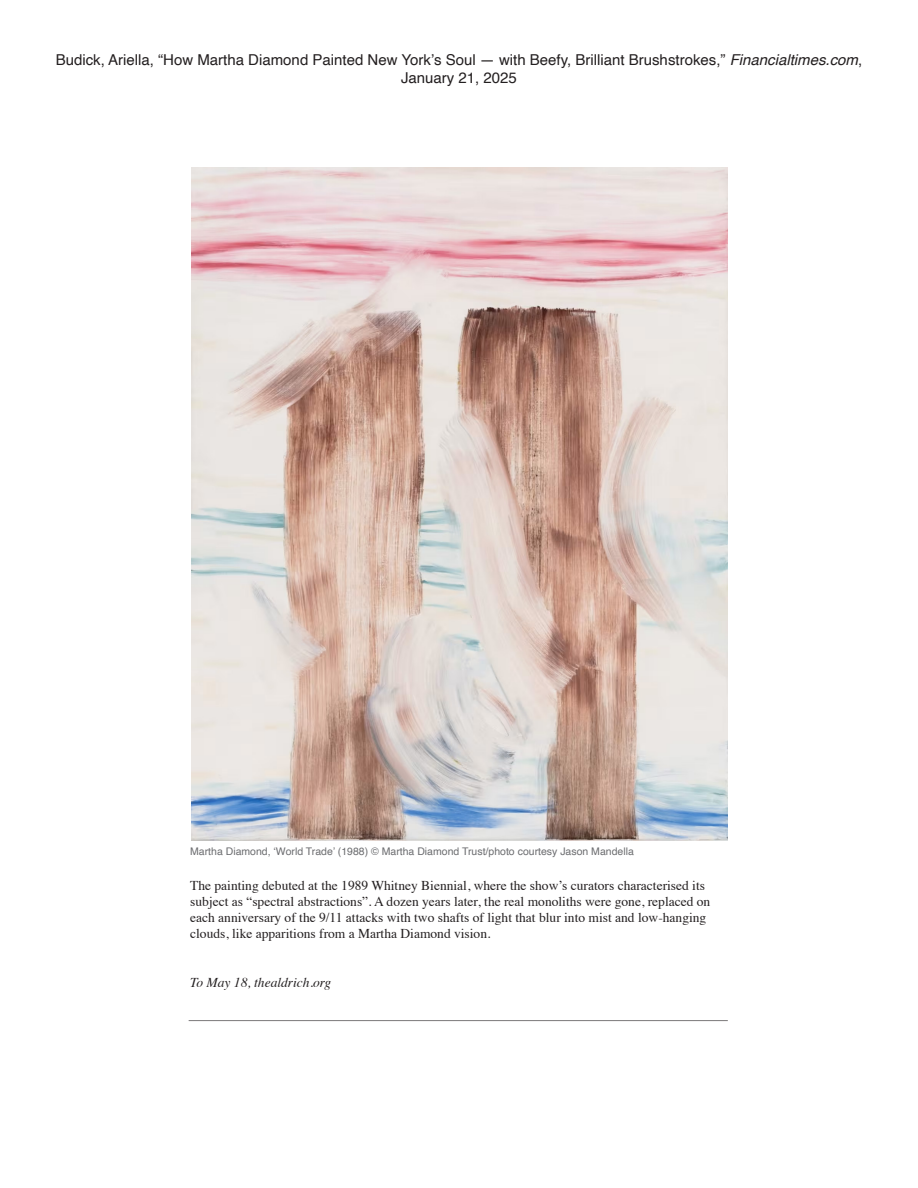
<style>
.page{position:relative;width:918px;height:1188px;background:#fff}
.page>*{position:absolute;margin:0;border:0;box-sizing:border-box;transform-origin:0 0}
.t1{font:15px/18px "Helvetica";color:#231f20;text-align:center}
.t2{font:13.5px/16.2px "Times";color:#231f20}
.t3{font:italic 13.5px "Times";color:#231f20}
.t4{font:10.5px "Helvetica";color:#6c6d70}
.s1{font-style:italic}
</style>
<div class="page">
<img style="left:192px;top:167px;width:536px;height:673px">
<hr style="left:189px;top:1020px;width:539px;height:1px;background:#231f20">
<p class="t1" style="left:56px;top:51px;width:808px">Budick, Ariella, “How Martha Diamond Painted New York’s Soul — with Beefy, Brilliant Brushstrokes,” <span class="s1">Financialtimes.com</span>,<br>January 21, 2025</p>
<p class="t4" style="left:190px;top:844px;width:445px">Martha Diamond, ‘World Trade’ (1988) © Martha Diamond Trust/photo courtesy Jason Mandella</p>
<p class="t2" style="left:190px;top:876px;width:522px">The painting debuted at the 1989 Whitney Biennial, where the show’s curators characterised its subject as “spectral abstractions”. A dozen years later, the real monoliths were gone, replaced on each anniversary of the 9/11 attacks with two shafts of light that blur into mist and low-hanging clouds, like apparitions from a Martha Diamond vision.</p>
<p class="t3" style="left:190px;top:971px;width:143px">To May 18, thealdrich.org</p>
</div>
